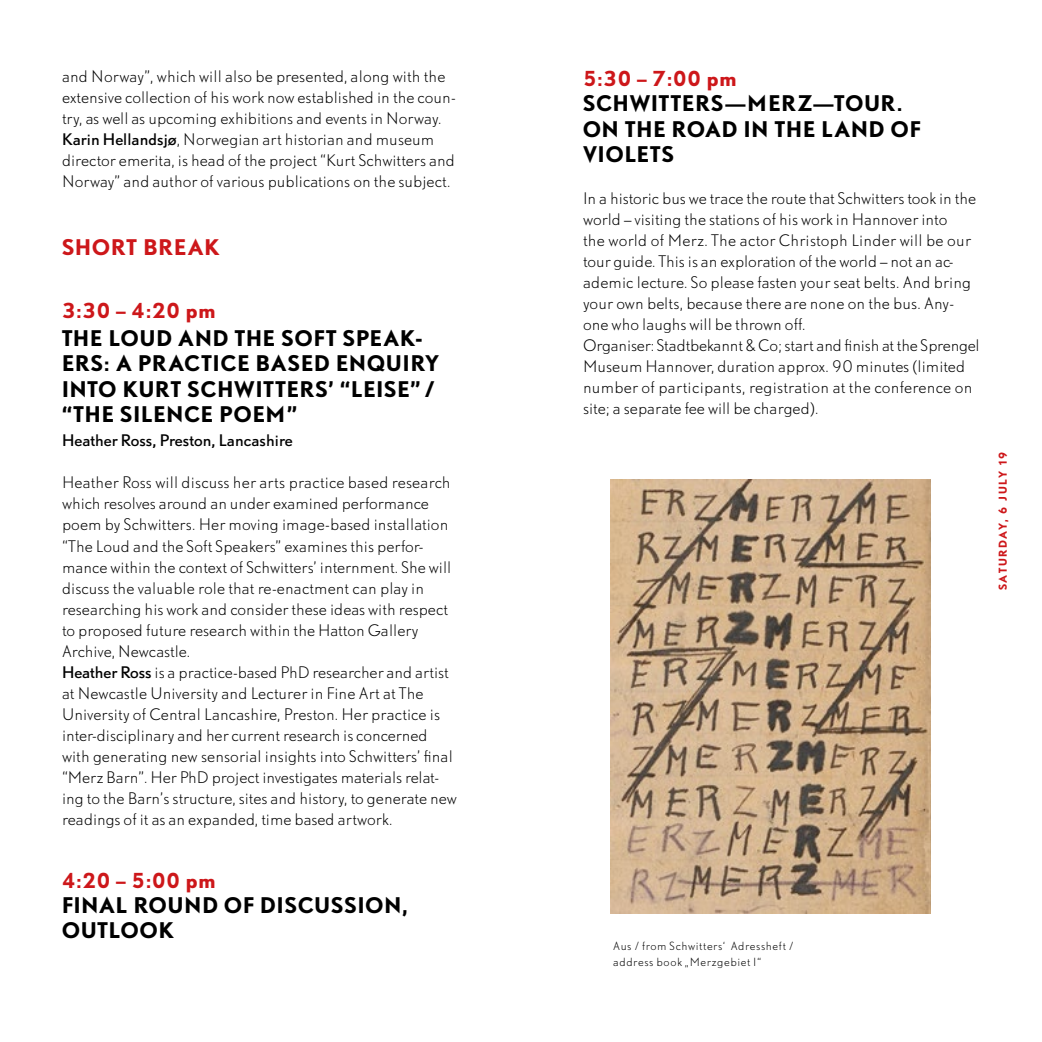
<style>
.page{position:relative;width:1042px;height:1042px;background:#fff}
.page>*{position:absolute;margin:0;border:0;box-sizing:border-box;transform-origin:0 0}
.t1{font:700 20.12px/25.4px "DTL Nobel TOT";letter-spacing:.05em;color:#000}
.t2{font:700 20.12px "DTL Nobel TOT";letter-spacing:.05em;color:#cd171a}
.t3{font:700 19.25px "DTL Nobel TOT";letter-spacing:.05em;color:#cd171a}
.t4{font:300 14.88px/21px "DTL Nobel TOT";letter-spacing:.005em;color:#000}
.t5{font:14.88px "DTL Nobel TOT";letter-spacing:.005em;color:#000}
.t6{font:300 10.5px/15.8px "DTL Nobel TOT";letter-spacing:.055em;color:#000}
.t7{font:700 10.15px "DTL Nobel TOT";letter-spacing:.145em;color:#cd171a}
.s1{font-weight:400}
</style>
<div class="page">
<img style="left:611px;top:480px;width:320px;height:434px">
<p class="t4" style="left:62px;top:66px;width:395px">and Norway”, which will also be presented, along with the extensive collection of his work now established in the coun&shy;try, as well as upcoming exhibitions and events in Norway.<br><span class="s1">Karin Hellandsjø</span>, Norwegian art historian and museum director emerita, is head of the project “Kurt Schwitters and Norway” and author of various publications on the subject.</p>
<h1 class="t2" style="left:62px;top:232px;width:159px">SHORT BREAK</h1>
<p class="t3" style="left:62px;top:296px;width:155px">3:30 – 4:20 pm</p>
<h1 class="t1" style="left:62px;top:324px;width:379px">THE LOUD AND THE SOFT SPEAK-<br>ERS: A PRACTICE BASED ENQUIRY<br>INTO KURT SCHWITTERS’ “LEISE” / “THE SILENCE POEM”</h1>
<p class="t5" style="left:62px;top:430px;width:232px">Heather Ross, Preston, Lancashire</p>
<p class="t4" style="left:62px;top:472px;width:396px">Heather Ross will discuss her arts practice based research which resolves around an under examined performance poem by Schwitters. Her moving image-based installation “The Loud and the Soft Speakers” examines this perfor&shy;mance within the context of Schwitters’ internment. She will discuss the valuable role that re-enactment can play in researching his work and consider these ideas with respect to proposed future research within the Hatton Gallery Archive, Newcastle.<br><span class="s1">Heather Ross</span> is a practice-based PhD researcher and artist at Newcastle University and Lecturer in Fine Art at The University of Central Lancashire, Preston. Her practice is inter-disciplinary and her current research is concerned with generating new sensorial insights into Schwitters’ final “Merz Barn”. Her PhD project investigates materials relat&shy;ing to the Barn’s structure, sites and history, to generate new readings of it as an expanded, time based artwork.</p>
<p class="t3" style="left:62px;top:866px;width:155px">4:20 – 5:00 pm</p>
<h1 class="t1" style="left:62px;top:891px;width:347px">FINAL ROUND OF DISCUSSION,<br>OUTLOOK</h1>
<p class="t3" style="left:583px;top:65px;width:155px">5:30 – 7:00 pm</p>
<h1 class="t1" style="left:583px;top:90px;width:339px">SCHWITTERS—MERZ—TOUR.<br>ON THE ROAD IN THE LAND OF<br>VIOLETS</h1>
<p class="t4" style="left:583px;top:188px;width:398px">In a historic bus we trace the route that Schwitters took in the world – visiting the stations of his work in Hannover into<br>the world of Merz. The actor Christoph Linder will be our tour guide. This is an exploration of the world – not an ac&shy;ademic lecture. So please fasten your seat belts. And bring your own belts, because there are none on the bus. Any&shy;one who laughs will be thrown off.<br>Organiser: Stadtbekannt &amp; Co; start and finish at the Sprengel Museum Hannover, duration approx. 90 minutes (limited number of participants, registration at the conference on site; a separate fee will be charged).</p>
<p class="t7" style="left:995px;top:590px;width:140px;rotate:-90deg">SATURDAY, 6 JULY 19</p>
<p class="t6" style="left:613px;top:938px;width:182px">Aus / from Schwitters‘ Adressheft / address book „Merzgebiet I“</p>
</div>
